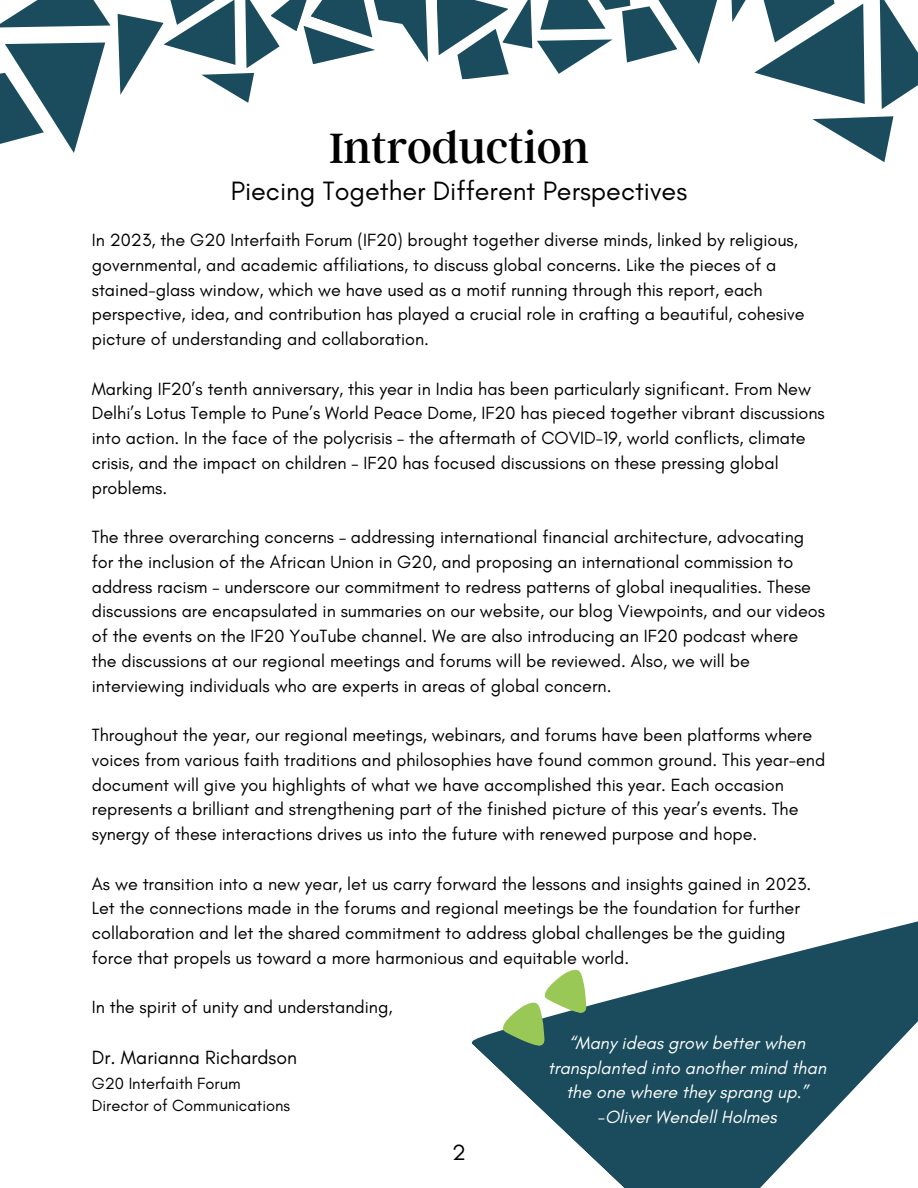
<style>
.page{position:relative;width:918px;height:1188px;background:#fff}
.page>*{position:absolute;margin:0;border:0;box-sizing:border-box;transform-origin:0 0}
.t1{font:47.25px "Argent CF";color:#000}
.t2{font:27px "Glacial Indifference";color:#000}
.t3{font:22.5px "Glacial Indifference";color:#000}
.t4{font:19.5px "Glacial Indifference";color:#000}
.t5{font:18px/24.8px "Glacial Indifference";color:#000}
.t6{font:italic 18px/24.8px "Glacial Indifference";color:#fff;text-align:center}
.t7{font:16.5px "Glacial Indifference";color:#000}
</style>
<div class="page">
<svg style="left:0;top:0;width:110px;height:28px"></svg>
<svg style="left:0;top:43px;width:105px;height:110px"></svg>
<svg style="left:880px;top:0;width:38px;height:109px"></svg>
<svg style="left:812px;top:116px;width:81px;height:46px"></svg>
<svg style="left:731px;top:0;width:134px;height:104px"></svg>
<svg style="left:436px;top:0;width:281px;height:80px"></svg>
<svg style="left:118px;top:0;width:310px;height:103px"></svg>
<svg style="left:471px;top:921px;width:447px;height:267px;fill:#1b4c5e"></svg>
<svg style="left:501px;top:966px;width:90px;height:81px"></svg>
<p class="t1" style="left:329px;top:117px;width:261px">Introduction</p>
<p class="t2" style="left:231px;top:174px;width:458px">Piecing Together Different Perspectives</p>
<p class="t5" style="left:92px;top:227px;width:708px">In 2023, the G20 Interfaith Forum (IF20) brought together diverse minds, linked by religious,</p>
<p class="t5" style="left:92px;top:252px;width:714px">governmental, and academic affiliations, to discuss global concerns. Like the pieces of a stained-glass window, which we have used as a motif running through this report, each perspective, idea, and contribution has played a crucial role in crafting a beautiful, cohesive picture of understanding and collaboration.</p>
<p class="t5" style="left:92px;top:376px;width:735px">Marking IF20’s tenth anniversary, this year in India has been particularly significant. From New Delhi’s Lotus Temple to Pune’s World Peace Dome, IF20 has pieced together vibrant discussions into action. In the face of the polycrisis – the aftermath of COVID-19, world conflicts, climate crisis, and the impact on children – IF20 has focused discussions on these pressing global problems.</p>
<p class="t5" style="left:92px;top:524px;width:735px">The three overarching concerns – addressing international financial architecture, advocating for the inclusion of the African Union in G20, and proposing an international commission to address racism – underscore our commitment to redress patterns of global inequalities. These discussions are encapsulated in summaries on our website, our blog Viewpoints, and our videos of the events on the IF20 YouTube channel. We are also introducing an IF20 podcast where the discussions at our regional meetings and forums will be reviewed. Also, we will be interviewing individuals who are experts in areas of global concern.</p>
<p class="t5" style="left:92px;top:722px;width:735px">Throughout the year, our regional meetings, webinars, and forums have been platforms where voices from various faith traditions and philosophies have found common ground. This year-end document will give you highlights of what we have accomplished this year. Each occasion represents a brilliant and strengthening part of the finished picture of this year’s events. The synergy of these interactions drives us into the future with renewed purpose and hope.</p>
<p class="t5" style="left:92px;top:871px;width:721px">As we transition into a new year, let us carry forward the lessons and insights gained in 2023.<br>Let the connections made in the forums and regional meetings be the foundation for further collaboration and let the shared commitment to address global challenges be the guiding force that propels us toward a more harmonious and equitable world.</p>
<p class="t5" style="left:92px;top:995px;width:302px">In the spirit of unity and understanding,</p>
<p class="t4" style="left:92px;top:1045px;width:207px">Dr. Marianna Richardson</p>
<p class="t7" style="left:92px;top:1073px;width:150px">G20 Interfaith Forum</p>
<p class="t7" style="left:92px;top:1096px;width:200px">Director of Communications</p>
<p class="t6" style="left:548px;top:1030px;width:279px">“Many ideas grow better when transplanted into another mind than the one where they sprang up.”</p>
<p class="t6" style="left:598px;top:1104px;width:180px">-Oliver Wendell Holmes</p>
<p class="t3" style="left:452px;top:1139px;width:15px">2</p>
</div>
